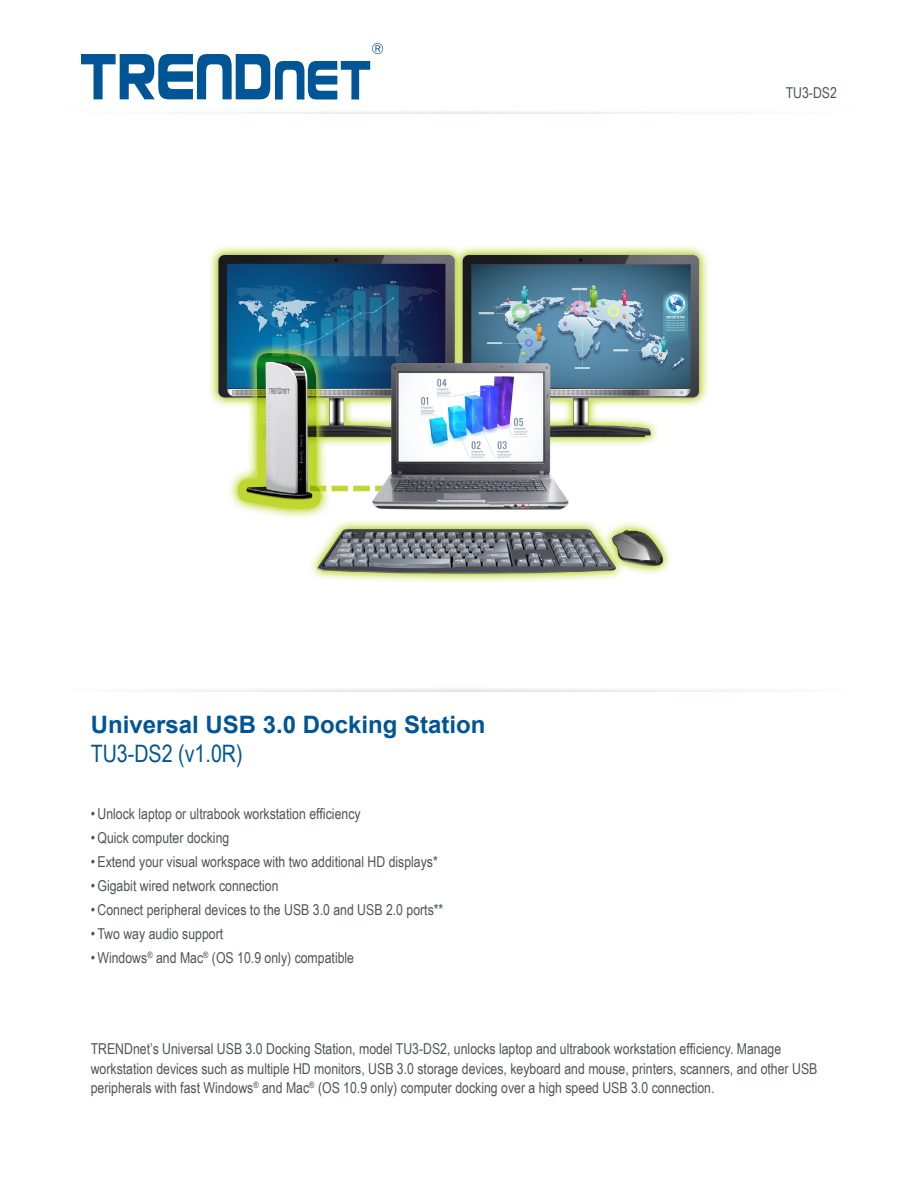
<style>
.page{position:relative;width:918px;height:1188px;background:#fff}
.page>*{position:absolute;margin:0;border:0;box-sizing:border-box;transform-origin:0 0}
.t1{font:700 24px "Arial";color:#005596}
.t2{font:24px "Arial Narrow";color:#005596}
.t3{font:15px/19.5px "Arial Narrow";color:#4d555b}
</style>
<div class="page">
<svg style="left:170px;top:111px;width:579px;height:3px"></svg>
<svg style="left:81px;top:43px;width:302px;height:57px"></svg>
<svg style="left:177px;top:688px;width:565px;height:3px"></svg>
<img style="left:209px;top:246px;width:499px;height:336px">
<h1 class="t1" style="left:91px;top:709px;width:396px">Universal USB 3.0 Docking Station</h1>
<h1 class="t2" style="left:91px;top:736px;width:153px">TU3-DS2 (v1.0R)</h1>
<p class="t3" style="left:91px;top:804px;width:271px">• Unlock laptop or ultrabook workstation efficiency</p>
<p class="t3" style="left:91px;top:828px;width:140px">• Quick computer docking</p>
<p class="t3" style="left:91px;top:852px;width:349px">• Extend your visual workspace with two additional HD displays*</p>
<p class="t3" style="left:91px;top:876px;width:189px">• Gigabit wired network connection</p>
<p class="t3" style="left:91px;top:900px;width:354px">• Connect peripheral devices to the USB 3.0 and USB 2.0 ports**</p>
<p class="t3" style="left:91px;top:924px;width:134px">• Two way audio support</p>
<p class="t3" style="left:91px;top:948px;width:265px">• Windows<sup>®</sup> and Mac<sup>®</sup> (OS 10.9 only) compatible</p>
<p class="t3" style="left:786px;top:82px;width:53px">TU3-DS2</p>
<p class="t3" style="left:91px;top:1039px;width:728px">TRENDnet’s Universal USB 3.0 Docking Station, model TU3-DS2, unlocks laptop and ultrabook workstation efficiency. Manage workstation devices such as multiple HD monitors, USB 3.0 storage devices, keyboard and mouse, printers, scanners, and other USB peripherals with fast Windows<sup>®</sup> and Mac<sup>®</sup> (OS 10.9 only) computer docking over a high speed USB 3.0 connection.</p>
</div>
